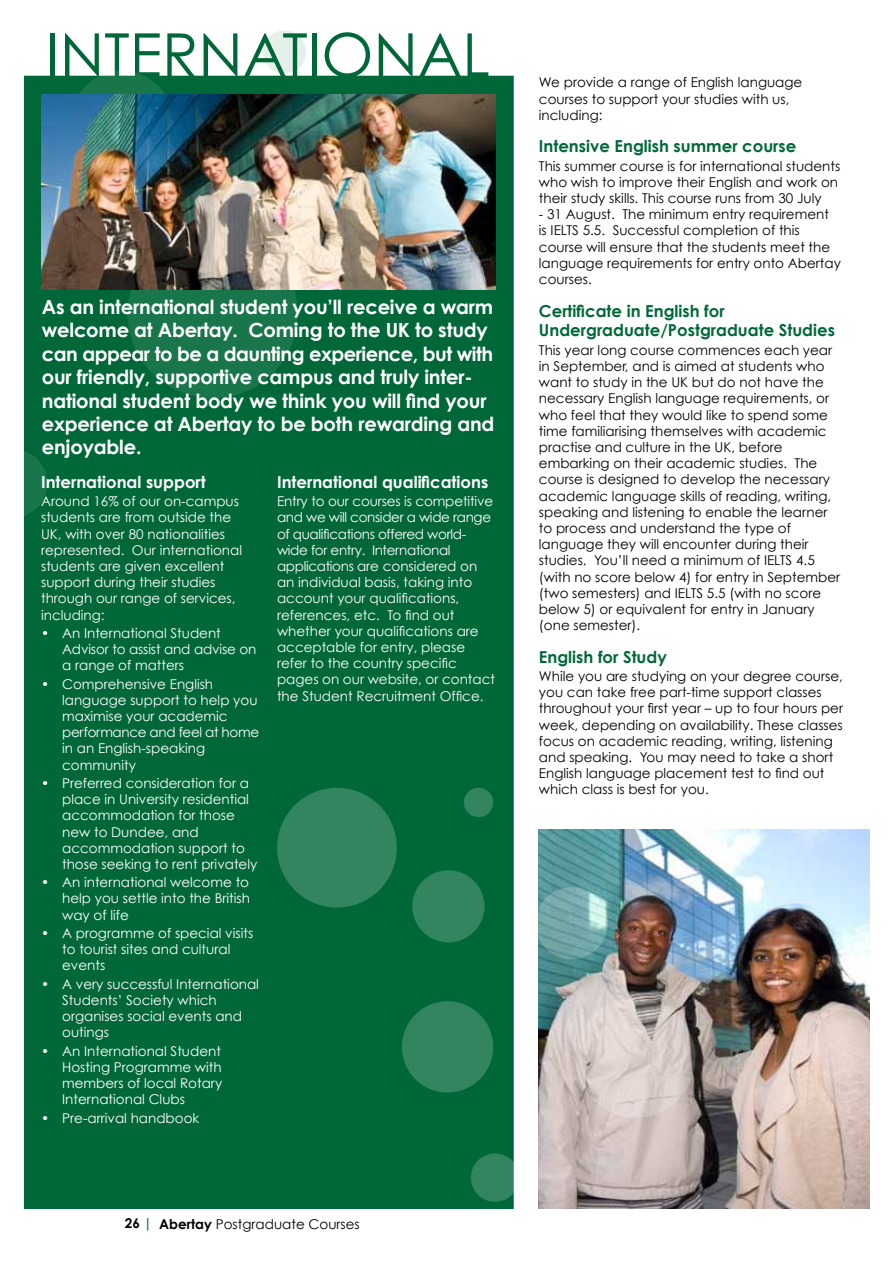
<style>
.page{position:relative;width:893px;height:1263px;background:#fff}
.page>*{position:absolute;margin:0;border:0;box-sizing:border-box;transform-origin:0 0}
.t1{font:60px "Century Gothic";color:#006838}
.t2{font:700 19.5px/23.4px "Century Gothic";letter-spacing:-.01em;color:#fff}
.t3{font:700 16.5px/19.8px "Century Gothic";color:#006838}
.t4{font:700 16.5px "Century Gothic";color:#fff}
.t5{font:13.5px/16.2px "Century Gothic";color:#000}
.t6{font:13.5px/16.2px "Century Gothic";color:#fff}
.s1{font-weight:700}
.s2{font-weight:700;color:#006838}
</style>
<div class="page">
<div style="left:24px;top:76px;width:490px;height:1133px;background:#006838;border:2px solid #006838"></div>
<div style="left:128px;top:228px;width:170px;height:170px;background:#19764b;border-radius:50%"></div>
<svg style="left:23px;top:449px;width:24px;height:69px"></svg>
<div style="left:264px;top:31px;width:41px;height:42px;background:#e6f0eb;border-radius:50%"></div>
<div style="left:263px;top:30px;width:43px;height:44px;border:2px solid #006838;border-radius:50%"></div>
<svg style="left:71px;top:71px;width:102px;height:102px"></svg>
<img style="left:41px;top:95px;width:454px;height:194px">
<img style="left:539px;top:829px;width:331px;height:380px">
<div style="left:277px;top:788px;width:120px;height:119px;background:#32855f;border-radius:50%"></div>
<div style="left:402px;top:1001px;width:91px;height:91px;background:#32855f;border-radius:50%"></div>
<svg style="left:576px;top:998px;width:119px;height:120px;background:#d5c9c6"></svg>
<svg style="left:536px;top:887px;width:72px;height:72px;background:#7eb0b0"></svg>
<div style="left:412px;top:870px;width:72px;height:72px;background:#32855f;border-radius:50%"></div>
<svg style="left:471px;top:1153px;width:48px;height:49px;background:#3d8b67"></svg>
<svg style="left:671px;top:859px;width:30px;height:30px"></svg>
<div style="left:464px;top:788px;width:29px;height:29px;background:#32855f;border-radius:50%"></div>
<svg style="left:385px;top:1016px;width:30px;height:29px"></svg>
<h1 class="t1" style="left:46px;top:18px;width:445px">INTERNATIONAL</h1>
<p class="t2" style="left:42px;top:295px;width:454px">As an international student you’ll receive a warm welcome at Abertay. Coming to the UK to study can appear to be a daunting experience, but with our friendly, supportive campus and truly inter&shy;national student body we think you will find your experience at Abertay to be both rewarding and enjoyable.</p>
<p class="t4" style="left:41px;top:471px;width:166px">International support</p>
<p class="t6" style="left:41px;top:493px;width:202px">Around 16% of our on-campus students are from outside the<br>UK, with over 80 nationalities represented. Our international students are given excellent support during their studies through our range of services, including:</p>
<p class="t6" style="left:62px;top:625px;width:196px;text-indent:-21px">• An International Student<br>Advisor to assist and advise on a range of matters</p>
<p class="t6" style="left:62px;top:675px;width:198px;text-indent:-21px">• Comprehensive English language support to help you maximise your academic performance and feel at home in an English-speaking community</p>
<p class="t6" style="left:62px;top:775px;width:197px;text-indent:-21px">• Preferred consideration for a place in University residential accommodation for those new to Dundee, and accommodation support to those seeking to rent privately</p>
<p class="t6" style="left:62px;top:874px;width:189px;text-align:justify;text-indent:-21px">• An international welcome to help you settle into the British way of life</p>
<p class="t6" style="left:62px;top:925px;width:193px;text-indent:-21px">• A programme of special visits to tourist sites and cultural events</p>
<p class="t6" style="left:62px;top:975px;width:198px;text-indent:-21px">• A very successful International<br>Students’ Society which organises social events and outings</p>
<p class="t6" style="left:62px;top:1042px;width:162px;text-align:justify;text-indent:-21px">• An International Student Hosting Programme with members of local Rotary International Clubs</p>
<p class="t6" style="left:41px;top:1109px;width:160px">• Pre-arrival handbook</p>
<p class="t4" style="left:277px;top:471px;width:213px">International qualifications</p>
<p class="t6" style="left:277px;top:493px;width:219px">Entry to our courses is competitive and we will consider a wide range of qualifications offered world&shy;wide for entry. International applications are considered on an individual basis, taking into account your qualifications, references, etc. To find out whether your qualifications are acceptable for entry, please refer to the country specific pages on our website, or contact the Student Recruitment Office.</p>
<p class="t5" style="left:125px;top:1216px;width:236px"><span class="s1">26</span> <span class="s2">|</span> <span class="s1">Abertay</span> Postgraduate Courses</p>
<p class="t5" style="left:539px;top:74px;width:265px">We provide a range of English language courses to support your studies with us, including:</p>
<p class="t3" style="left:539px;top:136px;width:259px">Intensive English summer course</p>
<p class="t5" style="left:539px;top:157px;width:303px">This summer course is for international students who wish to improve their English and work on their study skills. This course runs from 30 July</p>
<p class="t5" style="left:539px;top:206px;width:303px">- 31 August. The minimum entry requirement<br>is IELTS 5.5. Successful completion of this course will ensure that the students meet the language requirements for entry onto Abertay courses.</p>
<p class="t3" style="left:539px;top:300px;width:298px">Certificate in English for<br>Undergraduate/Postgraduate Studies</p>
<p class="t5" style="left:539px;top:342px;width:303px">This year long course commences each year in September, and is aimed at students who want to study in the UK but do not have the necessary English language requirements, or who feel that they would like to spend some time familiarising themselves with academic practise and culture in the UK, before embarking on their academic studies. The course is designed to develop the necessary academic language skills of reading, writing, speaking and listening to enable the learner to process and understand the type of language they will encounter during their studies. You’ll need a minimum of IELTS 4.5 (with no score below 4) for entry in September (two semesters) and IELTS 5.5 (with no score below 5) or equivalent for entry in January (one semester).</p>
<p class="t3" style="left:539px;top:646px;width:130px">English for Study</p>
<p class="t5" style="left:539px;top:668px;width:306px">While you are studying on your degree course, you can take free part-time support classes throughout your first year – up to four hours per week, depending on availability. These classes focus on academic reading, writing, listening and speaking. You may need to take a short English language placement test to find out which class is best for you.</p>
</div>
